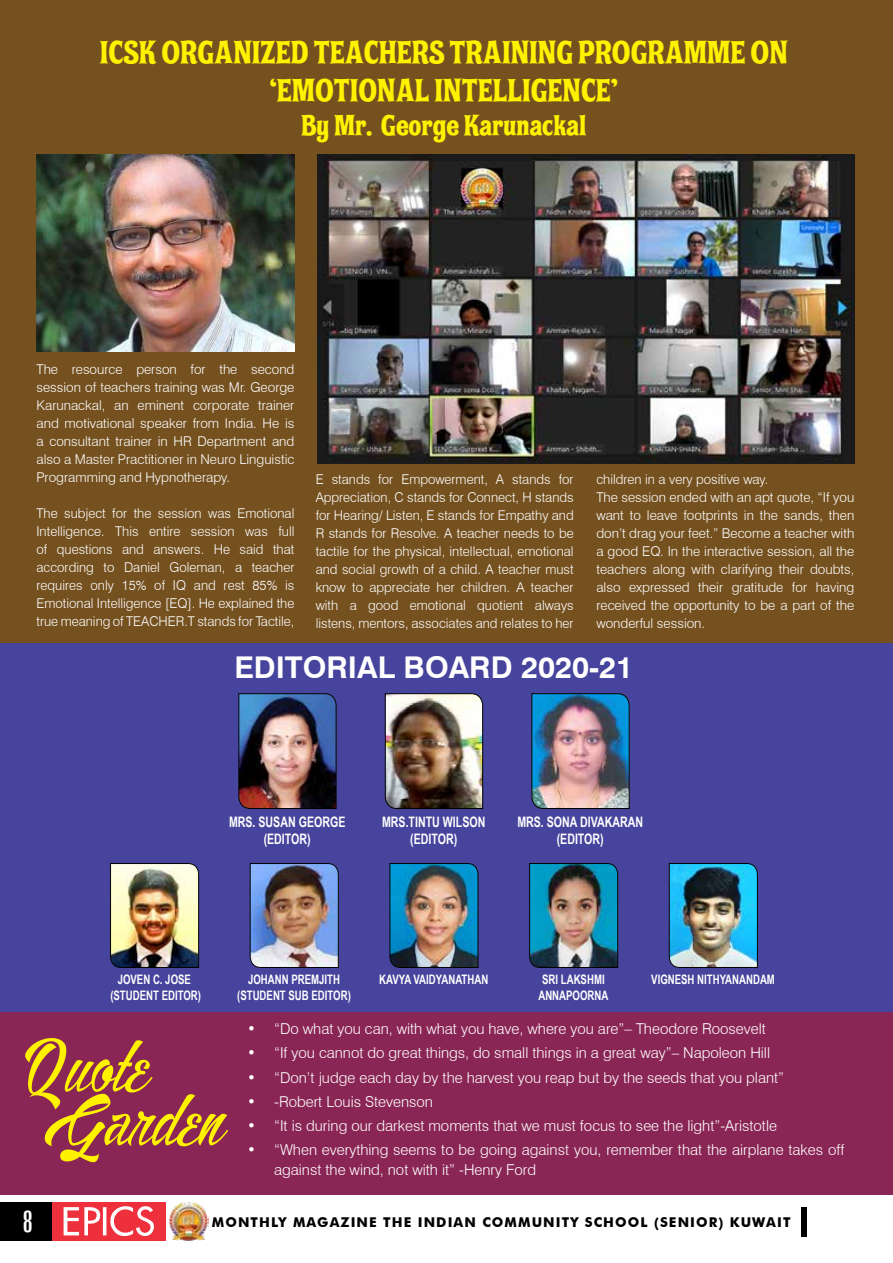
<style>
.page{position:relative;width:893px;height:1263px;background:#fff}
.page>*{position:absolute;margin:0;border:0;box-sizing:border-box;transform-origin:0 0}
.t1{font:31.5px/37.8px "Shag Expert Exotica";color:#fff200;text-align:center}
.t2{font:700 30px "Swiss 721 BT";color:#fff}
.t3{font:extra-condensed 30px "Zurich BT";color:#fff}
.t4{font:28.5px "Shag Expert Exotica";color:#fff200}
.t5{font:300 15px/20px "Swiss 721 BT";color:#fff}
.t6{font:700 14.4px/17.2px "Arial Narrow";color:#fff;text-align:center;scale:.9 1}
.t7{font:300 13.5px/18px "Swiss 721 BT";color:#fff;text-align:justify}
.t8{font:700 13.5px "Futura BT";letter-spacing:.08em;color:#000}
.t9{font:700 13.05px/15.6px "Arial Narrow";color:#fff;text-align:center;scale:.9 1}
</style>
<div class="page">
<div style="left:0;top:641px;width:893px;height:372px;background:#46449c"></div>
<img style="left:238px;top:693px;width:99px;height:116px">
<img style="left:531px;top:693px;width:99px;height:116px">
<img style="left:384px;top:693px;width:100px;height:116px">
<img style="left:110px;top:863px;width:90px;height:105px">
<img style="left:249px;top:863px;width:90px;height:105px">
<img style="left:668px;top:863px;width:90px;height:105px">
<img style="left:389px;top:863px;width:90px;height:105px">
<img style="left:529px;top:863px;width:90px;height:105px">
<div style="left:0;top:0;width:893px;height:642px;background:#755120"></div>
<img style="left:317px;top:155px;width:537px;height:308px">
<img style="left:36px;top:155px;width:258px;height:197px">
<div style="left:0;top:1012px;width:893px;height:183px;background:#8a2655"></div>
<svg style="left:25px;top:1038px;width:203px;height:124px"></svg>
<div style="left:0;top:1202px;width:53px;height:39px;background:#000"></div>
<div style="left:53px;top:1202px;width:113px;height:39px;background:#ee303c"></div>
<svg style="left:64px;top:1206px;width:90px;height:30px"></svg>
<div style="left:801px;top:1207px;width:6px;height:29px;background:#000"></div>
<img style="left:169px;top:1202px;width:40px;height:39px">
<h1 class="t1" style="left:100px;top:34px;width:689px">ICSK ORGANIZED TEACHERS TRAINING PROGRAMME ON ‘EMOTIONAL INTELLIGENCE’</h1>
<h3 class="t4" style="left:301px;top:106px;width:287px">By Mr. George Karunackal</h3>
<p class="t7" style="left:36px;top:360px;width:259px">The resource person for the second session of teachers training was Mr. George Karunackal, an eminent corporate trainer and motivational speaker from India. He is a consultant trainer in HR Department and also a Master Practitioner in Neuro Linguistic Programming and Hypnotherapy.</p>
<p class="t7" style="left:36px;top:504px;width:259px">The subject for the session was Emotional Intelligence. This entire session was full of questions and answers. He said that according to Daniel Goleman, a teacher requires only 15% of IQ and rest 85% is Emotional Intelligence [EQ]. He explained the true meaning of TEACHER.T stands for Tactile,</p>
<p class="t7" style="left:316px;top:470px;width:259px">E stands for Empowerment, A stands for Appreciation, C stands for Connect, H stands for Hearing/ Listen, E stands for Empathy and R stands for Resolve. A teacher needs to be tactile for the physical, intellectual, emotional and social growth of a child. A teacher must know to appreciate her children. A teacher with a good emotional quotient always listens, mentors, associates and relates to her</p>
<p class="t7" style="left:596px;top:470px;width:259px;text-align:left">children in a very positive way.<br>The session ended with an apt quote, “If you want to leave footprints in the sands, then don’t drag your feet.” Become a teacher with a good EQ. In the interactive session, all the teachers along with clarifying their doubts, also expressed their gratitude for having received the opportunity to be a part of the wonderful session.</p>
<h2 class="t2" style="left:234px;top:649px;width:400px">EDITORIAL BOARD 2020-21</h2>
<p class="t6" style="left:229px;top:813px;width:131px">MRS. SUSAN GEORGE (EDITOR)</p>
<p class="t6" style="left:517px;top:813px;width:141px">MRS. SONA DIVAKARAN (EDITOR)</p>
<p class="t6" style="left:382px;top:813px;width:116px">MRS.TINTU WILSON (EDITOR)</p>
<p class="t9" style="left:110px;top:971px;width:102px">JOVEN C. JOSE (STUDENT EDITOR)</p>
<p class="t9" style="left:237px;top:971px;width:128px">JOHANN PREMJITH (STUDENT SUB EDITOR)</p>
<p class="t9" style="left:379px;top:971px;width:123px">KAVYA VAIDYANATHAN</p>
<p class="t9" style="left:542px;top:971px;width:71px">SRI LAKSHMI</p>
<p class="t9" style="left:651px;top:971px;width:139px">VIGNESH NITHYANANDAM</p>
<p class="t9" style="left:538px;top:987px;width:79px">ANNAPOORNA</p>
<p class="t5" style="left:247px;top:1019px;width:520px">• “Do what you can, with what you have, where you are”– Theodore Roosevelt</p>
<p class="t5" style="left:247px;top:1043px;width:524px">• “If you cannot do great things, do small things in a great way”– Napoleon Hill</p>
<p class="t5" style="left:247px;top:1067px;width:538px">• “Don’t judge each day by the harvest you reap but by the seeds that you plant”</p>
<p class="t5" style="left:247px;top:1091px;width:187px">• -Robert Louis Stevenson</p>
<p class="t5" style="left:247px;top:1116px;width:531px">• “It is during our darkest moments that we must focus to see the light”-Aristotle</p>
<p class="t5" style="left:274px;top:1140px;width:572px;text-indent:-27px">• “When everything seems to be going against you, remember that the airplane takes off against the wind, not with it” -Henry Ford</p>
<h2 class="t3" style="left:22px;top:1204px;width:12px">8</h2>
<p class="t8" style="left:212px;top:1214px;width:580px">MONTHLY MAGAZINE THE INDIAN COMMUNITY SCHOOL (SENIOR) KUWAIT</p>
</div>
